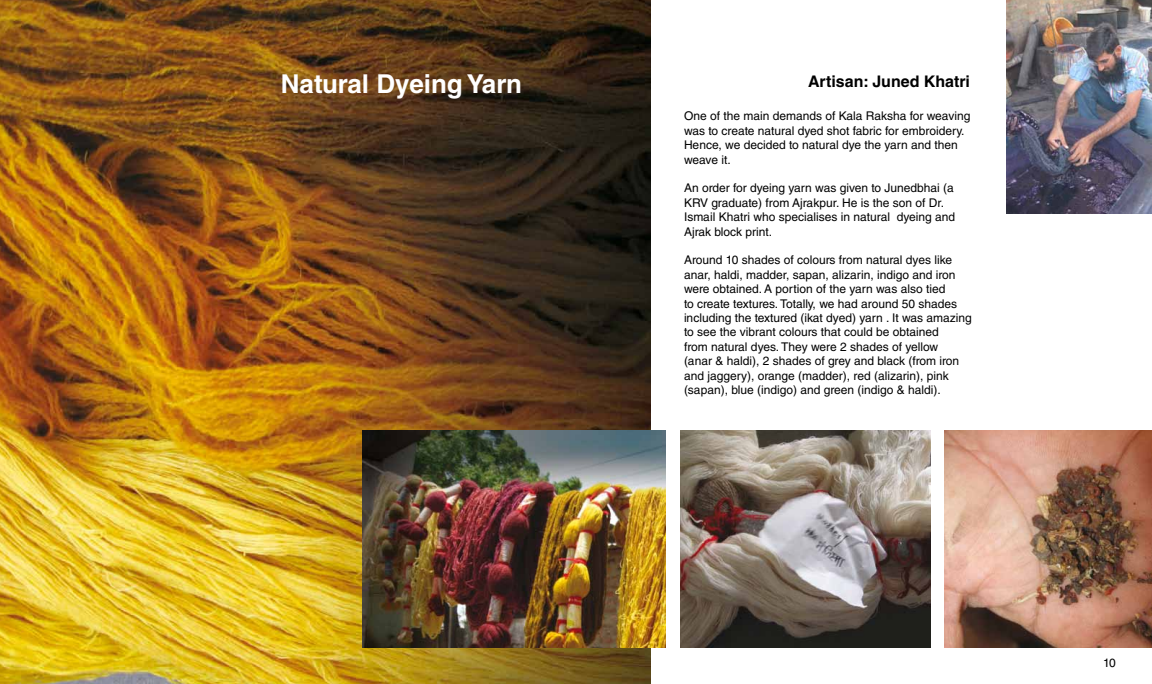
<style>
.page{position:relative;width:1152px;height:684px;background:#fff}
.page>*{position:absolute;margin:0;border:0;box-sizing:border-box;transform-origin:0 0}
.t1{font:700 26px "Helvetica LT Std";color:#fff}
.t2{font:700 16px "Helvetica LT Std";color:#000}
.t3{font:12px/14.4px "Helvetica LT Std";color:#000}
</style>
<div class="page">
<img style="left:0;top:0;width:650px;height:684px">
<img style="left:680px;top:430px;width:251px;height:217px">
<img style="left:945px;top:431px;width:207px;height:217px">
<img style="left:363px;top:431px;width:303px;height:216px">
<img style="left:1006px;top:0;width:146px;height:214px">
<h1 class="t1" style="left:281px;top:68px;width:243px">Natural Dyeing Yarn</h1>
<h2 class="t2" style="left:808px;top:72px;width:163px">Artisan: Juned Khatri</h2>
<p class="t3" style="left:684px;top:109px;width:288px">One of the main demands of Kala Raksha for weaving was to create natural dyed shot fabric for embroidery.<br>Hence, we decided to natural dye the yarn and then weave it.</p>
<p class="t3" style="left:684px;top:181px;width:273px">An order for dyeing yarn was given to Junedbhai (a KRV graduate) from Ajrakpur. He is the son of Dr.<br>Ismail Khatri who specialises in natural dyeing and Ajrak block print.</p>
<p class="t3" style="left:684px;top:253px;width:289px">Around 10 shades of colours from natural dyes like anar, haldi, madder, sapan, alizarin, indigo and iron were obtained. A portion of the yarn was also tied<br>to create textures. Totally, we had around 50 shades including the textured (ikat dyed) yarn . It was amazing to see the vibrant colours that could be obtained<br>from natural dyes. They were 2 shades of yellow<br>(anar &amp; haldi), 2 shades of grey and black (from iron and jaggery), orange (madder), red (alizarin), pink (sapan), blue (indigo) and green (indigo &amp; haldi).</p>
<p class="t3" style="left:1103px;top:656px;width:14px">10</p>
</div>
